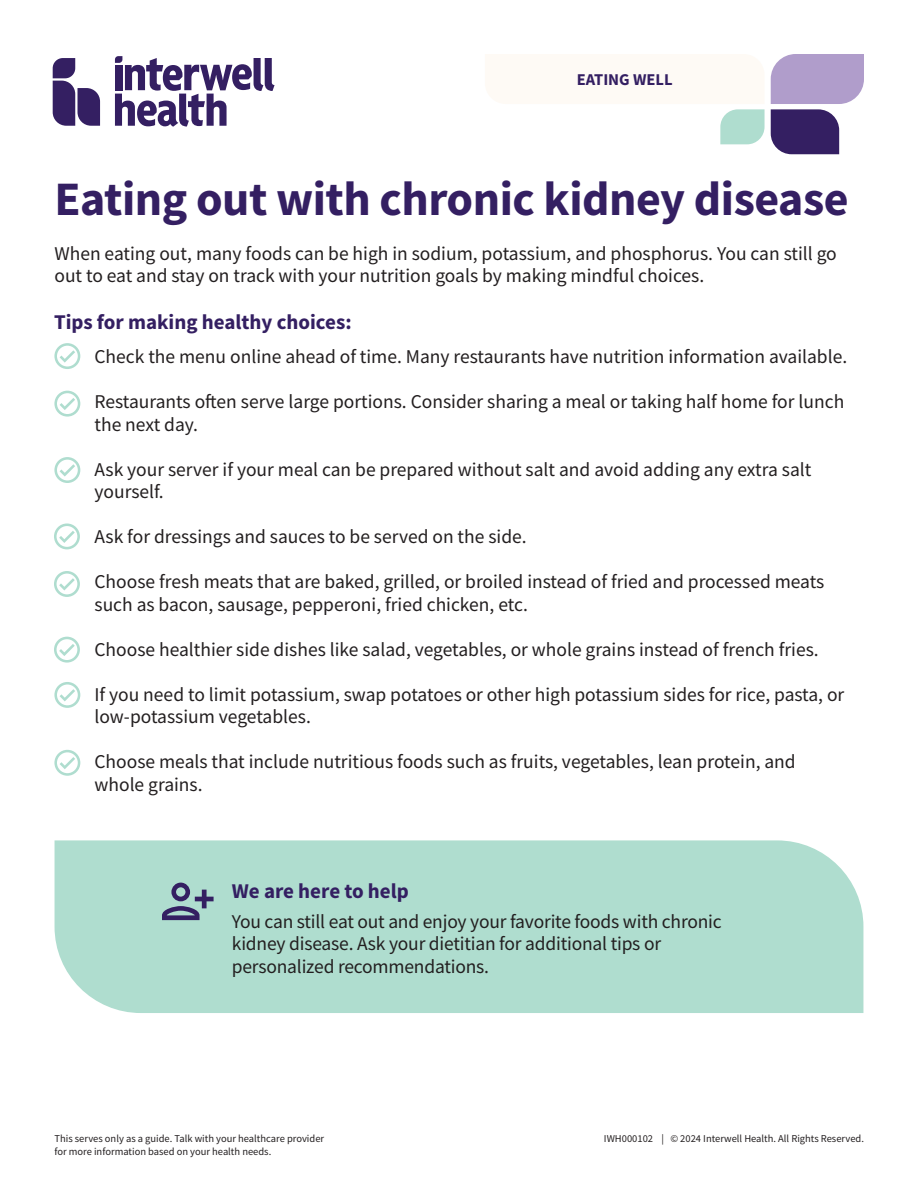
<style>
.page{position:relative;width:918px;height:1188px;background:#fff}
.page>*{position:absolute;margin:0;border:0;box-sizing:border-box;transform-origin:0 0}
.t1{font:700 48px "Source Sans Pro";letter-spacing:-.01em;color:#341f62}
.t2{font:700 21px "Source Sans Pro";color:#341f62}
.t3{font:19.5px/22.5px "Source Sans Pro";color:#231f20}
.t4{font:700 16.5px "Source Sans Pro";color:#341f62}
.t5{font:10.5px "Source Sans Pro";color:#231f20}
</style>
<div class="page">
<svg style="left:53px;top:58px;width:47px;height:68px"></svg>
<svg style="left:115px;top:56px;width:160px;height:71px"></svg>
<svg style="left:771px;top:54px;width:93px;height:100px"></svg>
<svg style="left:720px;top:109px;width:45px;height:35px;background:#b7e0d4"></svg>
<svg style="left:54px;top:343px;width:26px;height:26px"></svg>
<svg style="left:54px;top:391px;width:26px;height:26px"></svg>
<svg style="left:54px;top:457px;width:26px;height:26px"></svg>
<svg style="left:54px;top:524px;width:26px;height:25px"></svg>
<svg style="left:54px;top:571px;width:26px;height:26px"></svg>
<svg style="left:54px;top:637px;width:26px;height:26px"></svg>
<svg style="left:54px;top:682px;width:26px;height:26px"></svg>
<svg style="left:54px;top:750px;width:26px;height:26px"></svg>
<div style="left:55px;top:840px;width:808px;height:173px;background:#afddcf"></div>
<svg style="left:162px;top:883px;width:52px;height:37px;background:#8197a7"></svg>
<p class="t4" style="left:577px;top:69px;width:97px">EATING WELL</p>
<h1 class="t1" style="left:54px;top:167px;width:796px">Eating out with chronic kidney disease</h1>
<p class="t3" style="left:54px;top:242px;width:784px">When eating out, many foods can be high in sodium, potassium, and phosphorus. You can still go out to eat and stay on track with your nutrition goals by making mindful choices.</p>
<p class="t2" style="left:54px;top:308px;width:299px">Tips for making healthy choices:</p>
<p class="t3" style="left:94px;top:346px;width:754px">Check the menu online ahead of time. Many restaurants have nutrition information available.</p>
<p class="t3" style="left:94px;top:391px;width:751px">Restaurants often serve large portions. Consider sharing a meal or taking half home for lunch the next day.</p>
<p class="t3" style="left:94px;top:458px;width:718px">Ask your server if your meal can be prepared without salt and avoid adding any extra salt yourself.</p>
<p class="t3" style="left:94px;top:526px;width:434px">Ask for dressings and sauces to be served on the side.</p>
<p class="t3" style="left:94px;top:571px;width:731px">Choose fresh meats that are baked, grilled, or broiled instead of fried and processed meats such as bacon, sausage, pepperoni, fried chicken, etc.</p>
<p class="t3" style="left:94px;top:638px;width:726px">Choose healthier side dishes like salad, vegetables, or whole grains instead of french fries.</p>
<p class="t3" style="left:94px;top:683px;width:751px">If you need to limit potassium, swap potatoes or other high potassium sides for rice, pasta, or low-potassium vegetables.</p>
<p class="t3" style="left:94px;top:751px;width:703px">Choose meals that include nutritious foods such as fruits, vegetables, lean protein, and whole grains.</p>
<p class="t2" style="left:232px;top:876px;width:178px">We are here to help</p>
<p class="t3" style="left:232px;top:910px;width:491px">You can still eat out and enjoy your favorite foods with chronic kidney disease. Ask your dietitian for additional tips or personalized recommendations.</p>
<p class="t5" style="left:54px;top:1132px;width:271px">This serves only as a guide. Talk with your healthcare provider</p>
<p class="t5" style="left:604px;top:1131px;width:262px">IWH000102 | © 2024 Interwell Health. All Rights Reserved.</p>
<p class="t5" style="left:54px;top:1145px;width:218px">for more information based on your health needs.</p>
</div>
